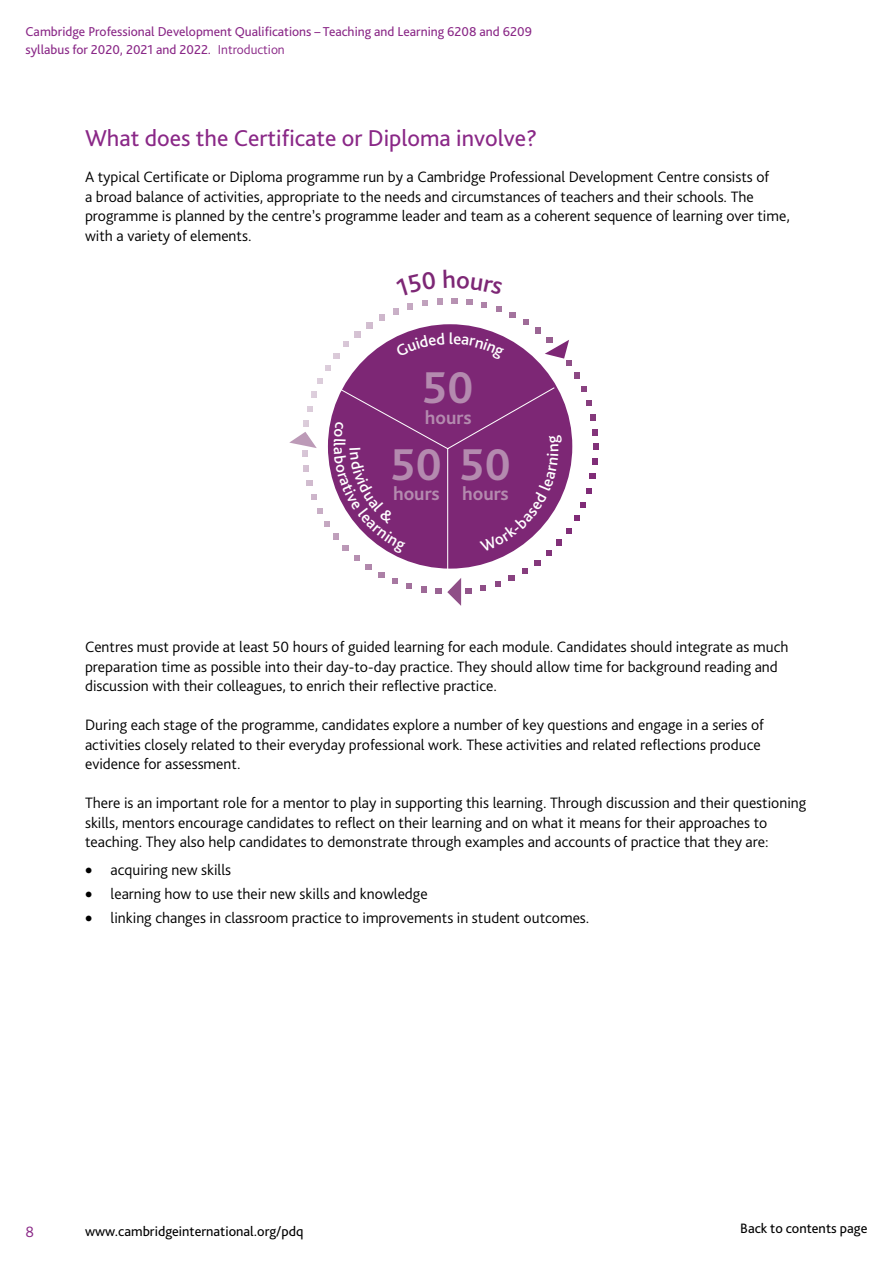
<style>
.page{position:relative;width:893px;height:1263px;background:#fff}
.page>*{position:absolute;margin:0;border:0;box-sizing:border-box;transform-origin:0 0}
.t1{font:700 46.65px "Bliss Pro";color:#b48aaf}
.t2{font:24px "Bliss Pro";color:#8a2887}
.t3{font:700 19.5px "Bliss Pro";color:#b48aaf}
.t4{font:300 15.75px/19.5px "Bliss Pro";color:#000}
.t5{font:300 15.75px "Bliss Pro";color:#8a2887}
.t6{font:14.25px "Bliss Pro";color:#000}
.t7{font:13.5px/18px "Bliss Pro";color:#8a2887}
.s1{font-weight:300}
</style>
<div class="page">
<svg style="left:289px;top:298px;width:309px;height:308px"></svg>
<p class="t7" style="left:26px;top:22px;width:508px">Cambridge Professional Development Qualifications – Teaching and Learning 6208 and 6209 syllabus for 2020, 2021 and 2022. <span class="s1">Introduction</span></p>
<h2 class="t2" style="left:85px;top:123px;width:454px">What does the Certificate or Diploma involve?</h2>
<p class="t4" style="left:85px;top:167px;width:706px">A typical Certificate or Diploma programme run by a Cambridge Professional Development Centre consists of<br>a broad balance of activities, appropriate to the needs and circumstances of teachers and their schools. The programme is planned by the centre’s programme leader and team as a coherent sequence of learning over time, with a variety of elements.</p>
<h1 class="t1" style="left:423px;top:358px;width:53px">50</h1>
<p class="t3" style="left:425px;top:405px;width:48px">hours</p>
<h1 class="t1" style="left:391px;top:435px;width:122px">50 50</h1>
<p class="t3" style="left:462px;top:482px;width:48px">hours</p>
<p class="t3" style="left:393px;top:482px;width:48px">hours</p>
<p class="t4" style="left:85px;top:637px;width:705px">Centres must provide at least 50 hours of guided learning for each module. Candidates should integrate as much preparation time as possible into their day-to-day practice. They should allow time for background reading and discussion with their colleagues, to enrich their reflective practice.</p>
<p class="t4" style="left:85px;top:715px;width:680px">During each stage of the programme, candidates explore a number of key questions and engage in a series of activities closely related to their everyday professional work. These activities and related reflections produce evidence for assessment.</p>
<p class="t4" style="left:85px;top:793px;width:723px">There is an important role for a mentor to play in supporting this learning. Through discussion and their questioning skills, mentors encourage candidates to reflect on their learning and on what it means for their approaches to teaching. They also help candidates to demonstrate through examples and accounts of practice that they are:</p>
<p class="t4" style="left:85px;top:860px;width:148px">• acquiring new skills</p>
<p class="t4" style="left:85px;top:884px;width:344px">• learning how to use their new skills and knowledge</p>
<p class="t4" style="left:85px;top:908px;width:506px">• linking changes in classroom practice to improvements in student outcomes.</p>
<p class="t5" style="left:26px;top:1222px;width:10px">8</p>
<p class="t6" style="left:85px;top:1222px;width:220px">www.cambridgeinternational.org/pdq</p>
<p class="t6" style="left:740px;top:1219px;width:129px">Back to contents page</p>
</div>
